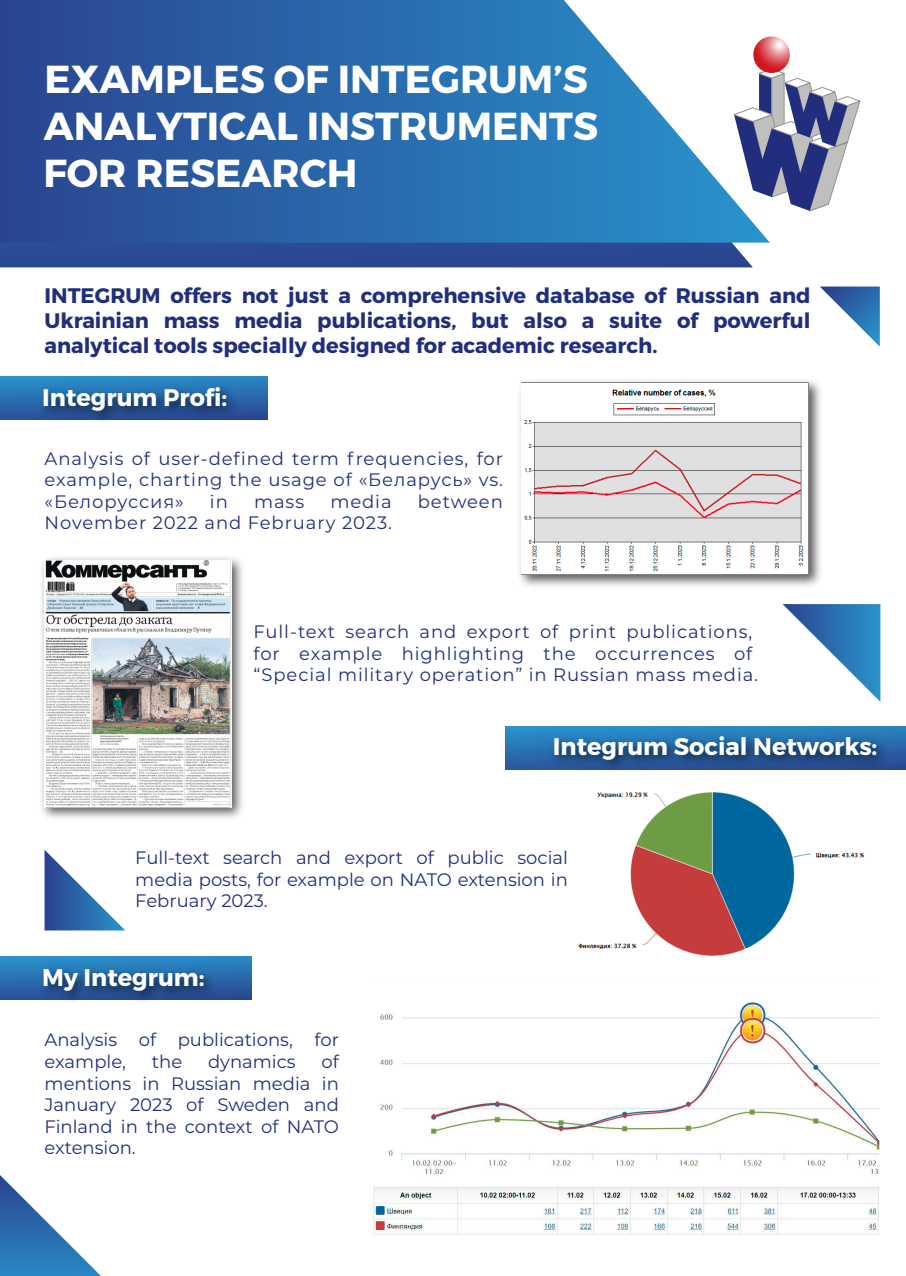
<style>
.page{position:relative;width:906px;height:1276px;background:#fff}
.page>*{position:absolute;margin:0;border:0;box-sizing:border-box;transform-origin:0 0}
.t1{font:700 39px/46.8px "Montserrat";color:#fff}
.t2{font:700 24px "Montserrat";color:#fff}
.t3{font:700 21px/25.2px "Montserrat";color:#202e7d;text-align:justify}
.t4{font:18px/21.6px "Montserrat";letter-spacing:.04em;color:#202e7d;text-align:justify}
.t5{font:18px/21.6px "Montserrat";color:#202e7d}
</style>
<div class="page">
<svg style="left:820px;top:286px;width:60px;height:61px"></svg>
<svg style="left:782px;top:604px;width:98px;height:98px"></svg>
<svg style="left:0;top:1175px;width:101px;height:101px"></svg>
<svg style="left:45px;top:850px;width:80px;height:80px"></svg>
<img style="left:578px;top:792px;width:287px;height:164px">
<img style="left:374px;top:1002px;width:505px;height:232px">
<img style="left:519px;top:380px;width:302px;height:206px">
<img style="left:522px;top:383px;width:286px;height:191px">
<img style="left:41px;top:557px;width:202px;height:261px">
<img style="left:45px;top:559px;width:186px;height:248px">
<div style="left:0;top:376px;width:268px;height:43px;background:linear-gradient(to bottom,#2993cd,#2a5098)"></div>
<img style="left:34px;top:377px;width:234px;height:44px">
<div style="left:506px;top:727px;width:400px;height:43px;background:linear-gradient(to bottom,#2993cc,#2a549c)"></div>
<img style="left:544px;top:726px;width:362px;height:44px">
<div style="left:0;top:956px;width:251px;height:44px;background:linear-gradient(to bottom,#2994cd,#2a5098)"></div>
<img style="left:34px;top:957px;width:346px;height:64px">
<svg style="left:753px;top:36px;width:37px;height:37px"></svg>
<svg style="left:770px;top:68px;width:91px;height:144px"></svg>
<div style="left:0;top:243px;width:753px;height:24px;background:#2a4992"></div>
<svg style="left:0;top:0;width:770px;height:243px;background:#4378b3"></svg>
<h1 class="t1" style="left:43px;top:56px;width:556px">EXAMPLES OF INTEGRUM’S<br>ANALYTICAL INSTRUMENTS<br>FOR RESEARCH</h1>
<p class="t3" style="left:45px;top:283px;width:767px">INTEGRUM offers not just a comprehensive database of Russian and Ukrainian mass media publications, but also a suite of powerful analytical tools specially designed for academic research.</p>
<h2 class="t2" style="left:42px;top:382px;width:186px">Integrum Profi:</h2>
<p class="t4" style="left:45px;top:447px;width:460px">Analysis of user-defined term frequencies, for example, charting the usage of «Беларусь» vs. «Белоруссия»</p>
<p class="t4" style="left:210px;top:490px;width:19px">in</p>
<p class="t4" style="left:254px;top:490px;width:52px">mass</p>
<p class="t4" style="left:330px;top:490px;width:63px">media</p>
<p class="t4" style="left:418px;top:490px;width:87px">between</p>
<p class="t4" style="left:45px;top:511px;width:349px">November 2022 and February 2023.</p>
<p class="t4" style="left:253px;top:620px;width:506px;text-align:left">Full-text search and export of print publications, for example highlighting the occurrences of “Special military operation” in Russian mass media.</p>
<h2 class="t2" style="left:553px;top:731px;width:326px">Integrum Social Networks:</h2>
<p class="t4" style="left:135px;top:846px;width:434px">Full-text search and export of public social media posts, for example on NATO extension in February 2023.</p>
<h2 class="t2" style="left:42px;top:963px;width:164px">My Integrum:</h2>
<p class="t5" style="left:45px;top:1028px;width:296px">Analysis of publications, for example,</p>
<p class="t4" style="left:45px;top:1050px;width:296px;text-indent:277px">of mentions in Russian media in January 2023 of Sweden and Finland in the context of NATO extension.</p>
<p class="t4" style="left:152px;top:1050px;width:32px">the</p>
<p class="t5" style="left:208px;top:1050px;width:89px">dynamics</p>
</div>
